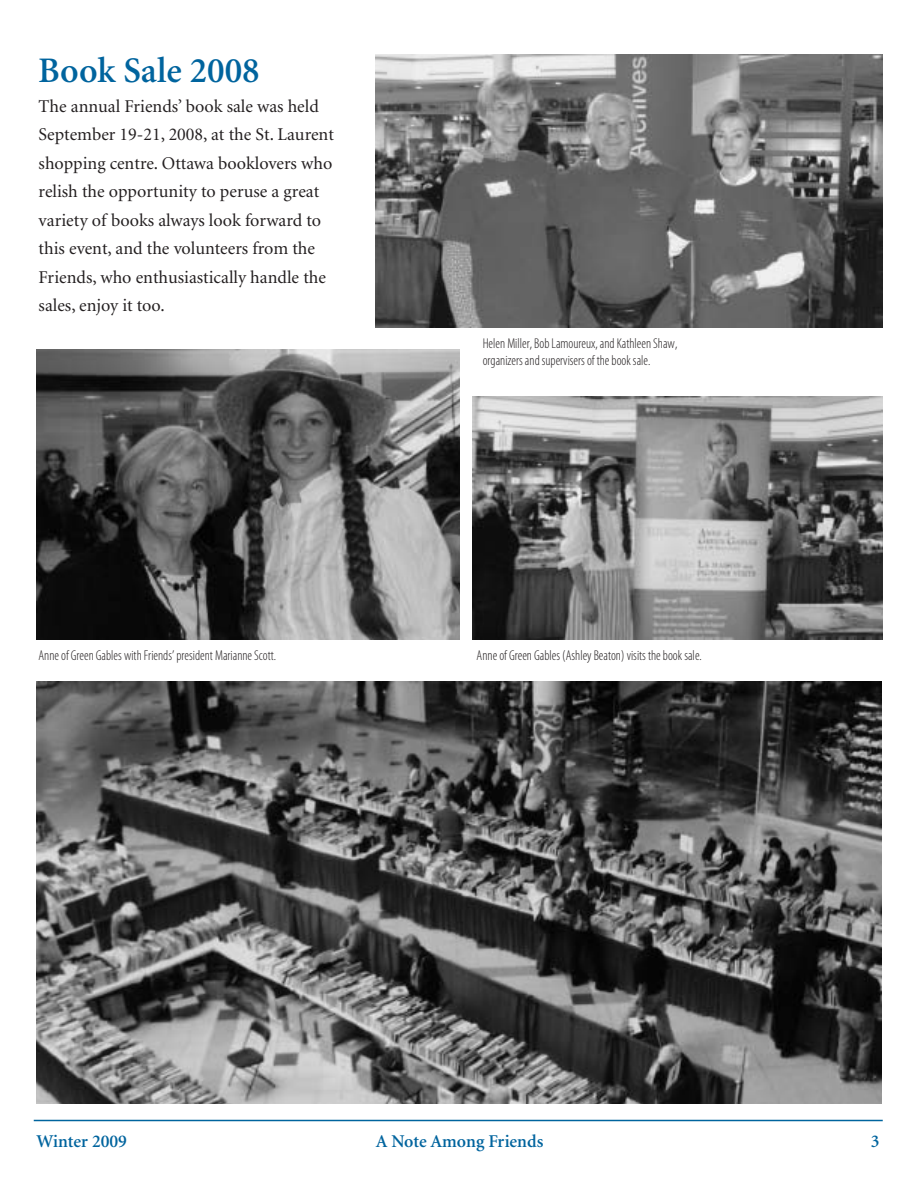
<style>
.page{position:relative;width:918px;height:1188px;background:#fff}
.page>*{position:absolute;margin:0;border:0;box-sizing:border-box;transform-origin:0 0}
.t1{font:600 36px "Minion";color:#00649e}
.t2{font:18px/28.5px "Minion";color:#231f20}
.t3{font:600 18px "Minion";color:#00649e}
.t4{font:300 condensed 14.25px/17.1px "Myriad Pro";color:#231f20}
</style>
<div class="page">
<img style="left:376px;top:55px;width:507px;height:272px">
<hr style="left:34px;top:1120px;width:849px;height:1px;background:#00649e">
<img style="left:473px;top:397px;width:410px;height:242px">
<img style="left:37px;top:350px;width:423px;height:289px">
<img style="left:36px;top:682px;width:846px;height:422px">
<h1 class="t1" style="left:38px;top:57px;width:223px">Book Sale 2008</h1>
<p class="t2" style="left:39px;top:93px;width:297px">The annual Friends’ book sale was held September 19-21, 2008, at the St. Laurent shopping centre. Ottawa booklovers who relish the opportunity to peruse a great variety of books always look forward to this event, and the volunteers from the Friends, who enthusiastically handle the sales, enjoy it too.</p>
<p class="t4" style="left:483px;top:336px;width:196px">Helen Miller,BobLamoureux,andKathleenShaw, organizersandsupervisersof thebooksale.</p>
<p class="t4" style="left:38px;top:648px;width:239px">Anneof Green Gables withFriends’president MarianneScott.</p>
<p class="t4" style="left:477px;top:648px;width:227px">Anneof Green Gables (AshleyBeaton)visits thebooksale.</p>
<p class="t3" style="left:37px;top:1134px;width:92px">Winter 2009</p>
<p class="t3" style="left:376px;top:1134px;width:169px">A Note Among Friends</p>
<p class="t3" style="left:871px;top:1134px;width:10px">3</p>
</div>
